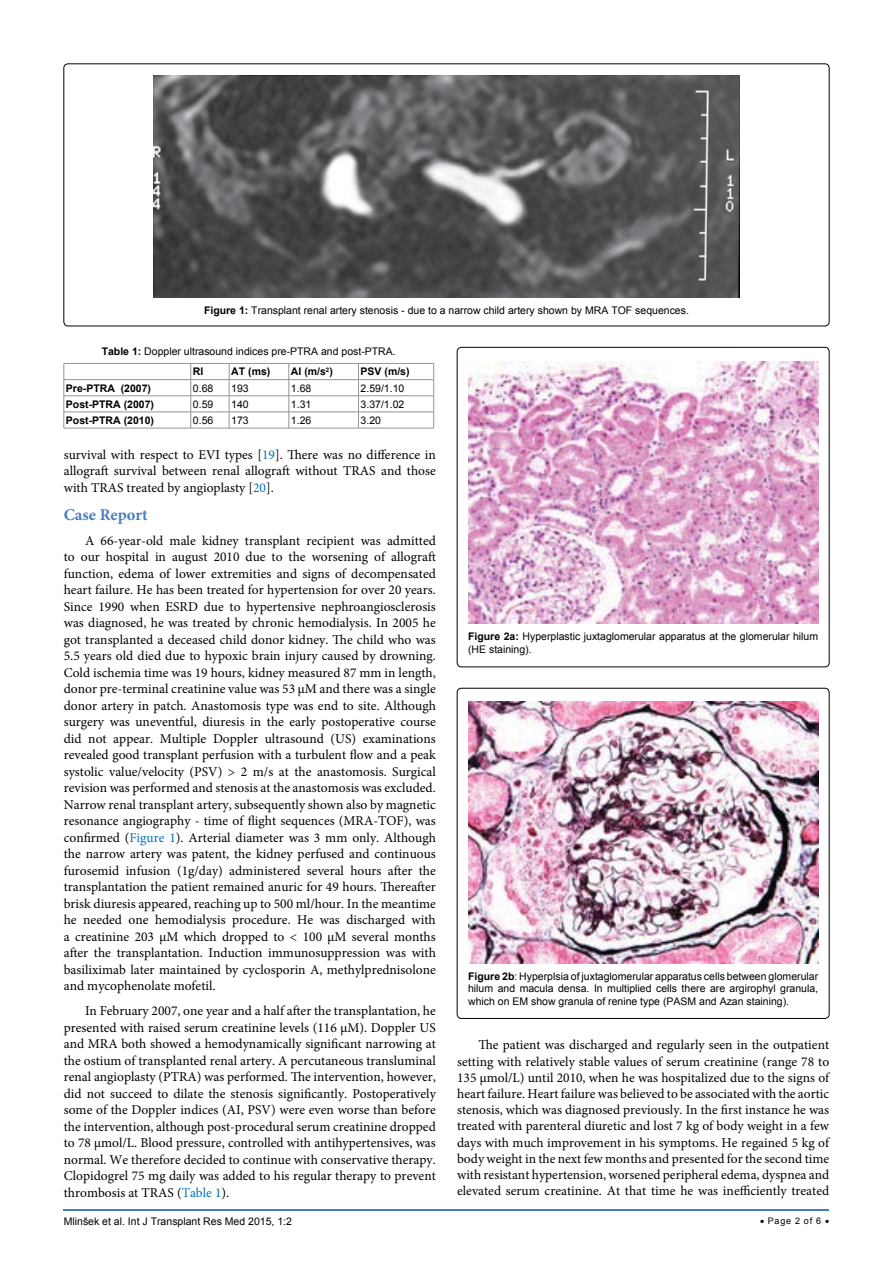
<style>
.page{position:relative;width:893px;height:1263px;background:#fff}
.page>*{position:absolute;margin:0;border:0;box-sizing:border-box;transform-origin:0 0}
.t1{font:700 16.5px "Minion Pro";color:#487ec0}
.t2{font:13.5px/16.5px "Minion Pro";color:#000;text-align:justify}
.t3{font:10.5px/12.6px "Arial";color:#000}
.t4{font:700 10.5px "Arial";color:#000}
.t5{font:9px "Arial";letter-spacing:.08em;color:#000}
.s1{font-weight:700}
.s2{color:#0072bc}
</style>
<div class="page">
<hr style="left:64px;top:1209px;width:765px;height:2px;background:#487ec0">
<div style="left:64px;top:64px;width:765px;height:262px;border:1px solid #000;border-radius:4px"></div>
<img style="left:153px;top:76px;width:586px;height:222px">
<div style="left:457px;top:347px;width:372px;height:320px;border:1px solid #000;border-radius:4px"></div>
<img style="left:468px;top:362px;width:350px;height:262px">
<div style="left:457px;top:688px;width:372px;height:330px;border:1px solid #000;border-radius:4px"></div>
<img style="left:468px;top:702px;width:350px;height:261px">
<hr style="left:64px;top:363px;width:127px;height:1px;background:#939598">
<hr style="left:191px;top:363px;width:38px;height:1px;background:#939598">
<hr style="left:229px;top:363px;width:60px;height:1px;background:#939598">
<hr style="left:289px;top:363px;width:69px;height:1px;background:#939598">
<hr style="left:358px;top:363px;width:76px;height:1px;background:#939598">
<hr style="left:64px;top:379px;width:127px;height:1px;background:#939598">
<hr style="left:191px;top:379px;width:38px;height:1px;background:#939598">
<hr style="left:229px;top:379px;width:60px;height:1px;background:#939598">
<hr style="left:289px;top:379px;width:69px;height:1px;background:#939598">
<hr style="left:358px;top:379px;width:76px;height:1px;background:#939598">
<hr style="left:64px;top:395px;width:127px;height:1px;background:#939598">
<hr style="left:191px;top:395px;width:38px;height:1px;background:#939598">
<hr style="left:229px;top:395px;width:60px;height:1px;background:#939598">
<hr style="left:289px;top:395px;width:69px;height:1px;background:#939598">
<hr style="left:358px;top:395px;width:76px;height:1px;background:#939598">
<hr style="left:64px;top:412px;width:127px;height:1px;background:#939598">
<svg style="left:64px;top:364px;width:1px;height:64px"></svg>
<hr style="left:191px;top:412px;width:38px;height:1px;background:#939598">
<svg style="left:191px;top:364px;width:1px;height:64px"></svg>
<hr style="left:229px;top:412px;width:60px;height:1px;background:#939598">
<svg style="left:229px;top:364px;width:1px;height:64px"></svg>
<hr style="left:289px;top:412px;width:69px;height:1px;background:#939598">
<svg style="left:289px;top:364px;width:1px;height:64px"></svg>
<hr style="left:358px;top:412px;width:76px;height:1px;background:#939598">
<svg style="left:358px;top:363px;width:1px;height:65px"></svg>
<svg style="left:433px;top:363px;width:1px;height:65px"></svg>
<hr style="left:64px;top:428px;width:127px;height:1px;background:#939598">
<hr style="left:191px;top:428px;width:38px;height:1px;background:#939598">
<hr style="left:229px;top:428px;width:60px;height:1px;background:#939598">
<hr style="left:289px;top:428px;width:69px;height:1px;background:#939598">
<hr style="left:358px;top:428px;width:76px;height:1px;background:#939598">
<p class="t3" style="left:204px;top:304px;width:486px"><span class="s1">Figure 1:</span> Transplant renal artery stenosis - due to a narrow child artery shown by MRA TOF sequences.</p>
<p class="t3" style="left:193px;top:341px;width:204px;line-height:20.4px;text-indent:-91px"><span class="s1">Table 1:</span> Doppler ultrasound indices pre-PTRA and post-PTRA.<br><span class="s1">RI</span></p>
<p class="t4" style="left:231px;top:364px;width:41px">AT (ms)</p>
<p class="t4" style="left:291px;top:364px;width:43px">AI (m/s<sup>2</sup>)</p>
<p class="t4" style="left:361px;top:364px;width:51px">PSV (m/s)</p>
<p class="t4" style="left:66px;top:380px;width:87px">Pre-PTRA (2007)</p>
<p class="t3" style="left:193px;top:381px;width:22px">0.68</p>
<p class="t3" style="left:231px;top:381px;width:19px">193</p>
<p class="t3" style="left:291px;top:381px;width:22px">1.68</p>
<p class="t3" style="left:361px;top:381px;width:45px">2.59/1.10</p>
<p class="t4" style="left:66px;top:397px;width:90px">Post-PTRA (2007)</p>
<p class="t3" style="left:193px;top:398px;width:22px">0.59</p>
<p class="t3" style="left:231px;top:398px;width:19px">140</p>
<p class="t3" style="left:291px;top:398px;width:22px">1.31</p>
<p class="t3" style="left:361px;top:398px;width:45px">3.37/1.02</p>
<p class="t4" style="left:66px;top:413px;width:90px">Post-PTRA (2010)</p>
<p class="t3" style="left:193px;top:414px;width:22px">0.56</p>
<p class="t3" style="left:231px;top:414px;width:19px">173</p>
<p class="t3" style="left:291px;top:414px;width:22px">1.26</p>
<p class="t3" style="left:361px;top:414px;width:22px">3.20</p>
<p class="t2" style="left:64px;top:447px;width:374px">survival with respect to EVI types [<span class="s2">19</span>]. There was no difference in allograft survival between renal allograft without TRAS and those with TRAS treated by angioplasty [<span class="s2">20</span>].</p>
<p class="t1" style="left:64px;top:503px;width:85px">Case Report</p>
<p class="t2" style="left:64px;top:532px;width:374px;text-indent:21px">A 66-year-old male kidney transplant recipient was admitted to our hospital in august 2010 due to the worsening of allograft function, edema of lower extremities and signs of decompensated heart failure. He has been treated for hypertension for over 20 years.<br>Since 1990 when ESRD due to hypertensive nephroangiosclerosis was diagnosed, he was treated by chronic hemodialysis. In 2005 he got transplanted a deceased child donor kidney. The child who was 5.5 years old died due to hypoxic brain injury caused by drowning.<br>Cold ischemia time was 19 hours, kidney measured 87 mm in length, donor pre-terminal creatinine value was 53 µM and there was a single donor artery in patch. Anastomosis type was end to site. Although surgery was uneventful, diuresis in the early postoperative course did not appear. Multiple Doppler ultrasound (US) examinations revealed good transplant perfusion with a turbulent flow and a peak systolic value/velocity (PSV) &gt; 2 m/s at the anastomosis. Surgical revision was performed and stenosis at the anastomosis was excluded.<br>Narrow renal transplant artery, subsequently shown also by magnetic resonance angiography - time of flight sequences (MRA-TOF), was confirmed (<span class="s2">Figure 1</span>). Arterial diameter was 3 mm only. Although the narrow artery was patent, the kidney perfused and continuous furosemid infusion (1g/day) administered several hours after the transplantation the patient remained anuric for 49 hours. Thereafter brisk diuresis appeared, reaching up to 500 ml/hour. In the meantime he needed one hemodialysis procedure. He was discharged with a creatinine 203 µM which dropped to &lt; 100 µM several months after the transplantation. Induction immunosuppression was with basiliximab later maintained by cyclosporin A, methylprednisolone and mycophenolate mofetil.</p>
<p class="t2" style="left:64px;top:1003px;width:374px;text-indent:21px">In February 2007, one year and a half after the transplantation, he presented with raised serum creatinine levels (116 µM). Doppler US and MRA both showed a hemodynamically significant narrowing at the ostium of transplanted renal artery. A percutaneous transluminal renal angioplasty (PTRA) was performed. The intervention, however, did not succeed to dilate the stenosis significantly. Postoperatively some of the Doppler indices (AI, PSV) were even worse than before the intervention, although post-procedural serum creatinine dropped to 78 μmol/L. Blood pressure, controlled with antihypertensives, was normal. We therefore decided to continue with conservative therapy.<br>Clopidogrel 75 mg daily was added to his regular therapy to prevent thrombosis at TRAS (<span class="s2">Table 1</span>).</p>
<p class="t3" style="left:468px;top:630px;width:352px"><span class="s1">Figure 2a:</span> Hyperplastic juxtaglomerular apparatus at the glomerular hilum (HE staining).</p>
<p class="t3" style="left:468px;top:970px;width:352px;text-align:justify"><span class="s1">Figure 2b</span>: Hyperplsia of juxtaglomerular apparatus cells between glomerular hilum and macula densa. In multiplied cells there are argirophyl granula, which on EM show granula of renine type (PASM and Azan staining).</p>
<p class="t2" style="left:457px;top:1037px;width:374px;text-indent:21px">The patient was discharged and regularly seen in the outpatient setting with relatively stable values of serum creatinine (range 78 to 135 μmol/L) until 2010, when he was hospitalized due to the signs of heart failure. Heart failure was believed to be associated with the aortic stenosis, which was diagnosed previously. In the first instance he was treated with parenteral diuretic and lost 7 kg of body weight in a few days with much improvement in his symptoms. He regained 5 kg of body weight in the next few months and presented for the second time with resistant hypertension, worsened peripheral edema, dyspnea and elevated serum creatinine. At that time he was inefficiently treated</p>
<p class="t3" style="left:64px;top:1215px;width:230px">Mlinšek et al. Int J Transplant Res Med 2015, 1:2</p>
<p class="t5" style="left:760px;top:1214px;width:71px">• Page 2 of 6 •</p>
</div>
